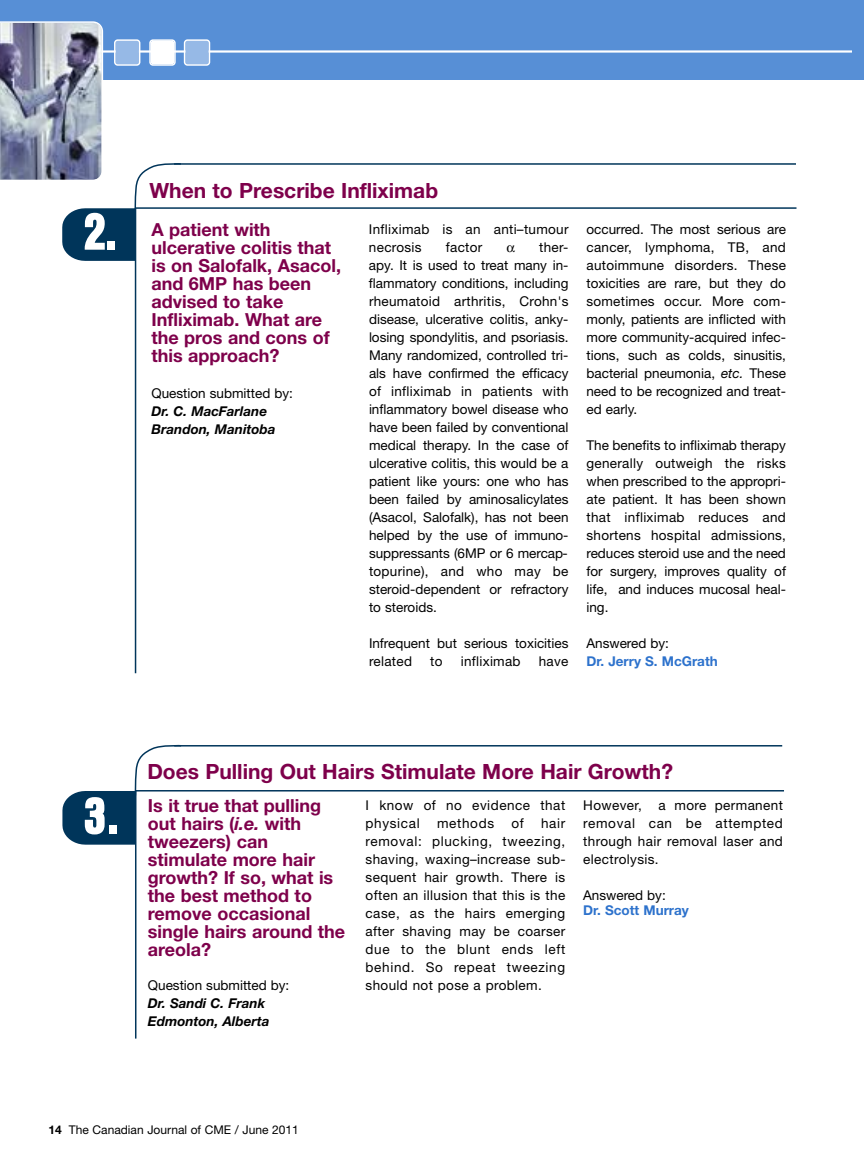
<style>
.page{position:relative;width:864px;height:1175px;background:#fff}
.page>*{position:absolute;margin:0;border:0;box-sizing:border-box;transform-origin:0 0}
.t1{font:700 condensed 54.45px "Aurora BT";color:#fff}
.t2{font:700 21px "Helvetica Neue";color:#7e004b}
.t3{font:700 18px/18px "Helvetica Neue";color:#7e004b}
.t4{font:13.5px/18px "Helvetica Neue";color:#000;text-align:justify}
.t5{font:italic 700 13.5px/18px "Helvetica Neue";color:#000}
.t6{font:13.5px/18px "Helvetica Neue";letter-spacing:.02em;color:#000}
.t7{font:700 13.5px "Helvetica Neue";color:#2d72cc}
.t8{font:13.5px/18px "Helvetica Neue";letter-spacing:.04em;color:#000}
.t9{font:13.5px "Helvetica Neue";letter-spacing:.05em;color:#000}
.t10{font:12px "Helvetica Neue";color:#000}
.s1{font-style:italic}
.s2{font-weight:700}
</style>
<div class="page">
<div style="left:0;top:0;width:864px;height:80px;background:#578fd6"></div>
<hr style="left:7px;top:50px;width:857px;height:3px;background:#fff">
<div style="left:852px;top:0;width:12px;height:80px;background:#578fd6"></div>
<hr style="left:174px;top:163px;width:622px;height:2px;background:#00355a">
<hr style="left:135px;top:208px;width:1px;height:465px;background:#00355a">
<hr style="left:136px;top:207px;width:660px;height:2px;background:#00355a">
<svg style="left:0;top:21px;width:210px;height:240px"></svg>
<hr style="left:174px;top:745px;width:608px;height:1px;background:#00355a">
<hr style="left:135px;top:790px;width:1px;height:248px;background:#00355a">
<hr style="left:136px;top:790px;width:648px;height:1px;background:#00355a">
<svg style="left:62px;top:744px;width:121px;height:100px"></svg>
<h2 class="t2" style="left:149px;top:183px;width:290px">When to Prescribe Infliximab</h2>
<h1 class="t1" style="left:84px;top:199px;width:35px">2.</h1>
<h3 class="t3" style="left:151px;top:222px;width:191px">A patient with ulcerative colitis that is on Salofalk, Asacol, and 6MP has been advised to take<br>Infliximab. What are the pros and cons of this approach?</h3>
<p class="t4" style="left:152px;top:385px;width:143px">Question submitted by:</p>
<p class="t5" style="left:151px;top:403px;width:125px">Dr. C. MacFarlane<br>Brandon, Manitoba</p>
<p class="t6" style="left:369px;top:222px;width:201px">Infliximab is an anti–tumour necrosis</p>
<p class="t4" style="left:446px;top:240px;width:38px">factor</p>
<p class="t4" style="left:369px;top:240px;width:201px;text-indent:170px">ther&shy;apy. It is used to treat many in&shy;flammatory conditions, including rheumatoid arthritis, Crohn's disease, ulcerative colitis, anky&shy;losing spondylitis, and psoriasis.<br>Many randomized, controlled tri&shy;als have confirmed the efficacy of infliximab in patients with inflammatory bowel disease who have been failed by conventional medical therapy. In the case of ulcerative colitis, this would be a patient like yours: one who has been failed by aminosalicylates (Asacol, Salofalk), has not been helped by the use of immuno&shy;suppressants (6MP or 6 mercap&shy;topurine), and who may be steroid-dependent or refractory to steroids.</p>
<p class="t4" style="left:369px;top:636px;width:201px">Infrequent but serious toxicities related</p>
<p class="t4" style="left:430px;top:654px;width:14px">to</p>
<p class="t6" style="left:461px;top:654px;width:61px">infliximab</p>
<p class="t4" style="left:539px;top:654px;width:31px">have</p>
<p class="t4" style="left:587px;top:222px;width:201px">occurred. The most serious are cancer, lymphoma, TB, and autoimmune disorders. These toxicities are rare, but they do sometimes occur. More com&shy;monly, patients are inflicted with more community-acquired infec&shy;tions, such as colds, sinusitis, bacterial pneumonia, <span class="s1">etc.</span> These need to be recognized and treat&shy;ed early.</p>
<p class="t4" style="left:587px;top:438px;width:201px">The benefits to infliximab therapy generally outweigh the risks when prescribed to the appropri&shy;ate patient. It has been shown that infliximab reduces and shortens hospital admissions, reduces steroid use and the need for surgery, improves quality of life, and induces mucosal heal&shy;ing.</p>
<p class="t4" style="left:587px;top:636px;width:84px">Answered by:</p>
<p class="t7" style="left:587px;top:656px;width:133px">Dr. Jerry S. McGrath</p>
<h1 class="t1" style="left:84px;top:783px;width:37px">3.</h1>
<h2 class="t2" style="left:147px;top:763px;width:527px">Does Pulling Out Hairs Stimulate More Hair Growth?</h2>
<h3 class="t3" style="left:148px;top:798px;width:199px">Is it true that pulling out hairs (<span class="s1">i.e.</span> with tweezers) can stimulate more hair growth? If so, what is the best method to remove occasional single hairs around the areola?</h3>
<p class="t4" style="left:148px;top:978px;width:143px">Question submitted by:</p>
<p class="t5" style="left:148px;top:995px;width:123px">Dr. Sandi C. Frank<br>Edmonton, Alberta</p>
<p class="t8" style="left:366px;top:798px;width:201px">I know of no evidence that physical</p>
<p class="t9" style="left:437px;top:818px;width:59px">methods</p>
<p class="t4" style="left:511px;top:816px;width:14px">of</p>
<p class="t4" style="left:366px;top:816px;width:202px;text-indent:176px">hair removal: plucking, tweezing, shaving, waxing–increase sub&shy;sequent hair growth. There is often an illusion that this is the case, as the hairs emerging after shaving may be coarser due to the blunt ends left behind. So repeat tweezing should not pose a problem.</p>
<p class="t4" style="left:583px;top:798px;width:201px">However, a more permanent removal can be attempted through hair removal laser and electrolysis.</p>
<p class="t4" style="left:583px;top:888px;width:84px">Answered by:</p>
<p class="t7" style="left:583px;top:905px;width:107px">Dr. Scott Murray</p>
<p class="t10" style="left:48px;top:1125px;width:252px"><span class="s2">14</span> The Canadian Journal of CME / June 2011</p>
</div>
